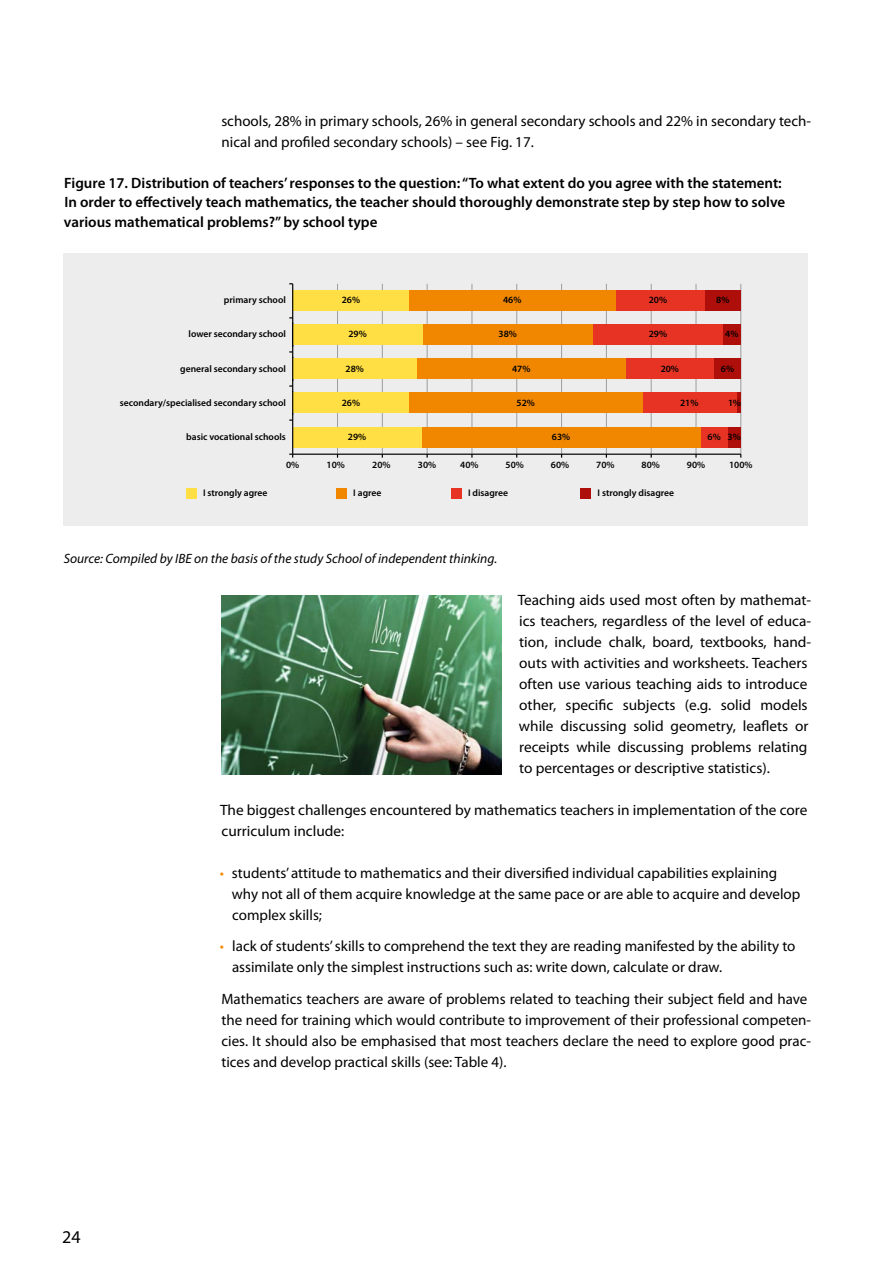
<style>
.page{position:relative;width:893px;height:1263px;background:#fff}
.page>*{position:absolute;margin:0;border:0;box-sizing:border-box;transform-origin:0 0}
.t1{font:18px "Myriad Pro";color:#000}
.t2{font:15px/21px "Myriad Pro";color:#000}
.t3{font:600 15px/19.5px "Myriad Pro";color:#000}
.t4{font:italic 13.5px "Myriad Pro";color:#000}
.t5{font:600 9.6px "Myriad Pro";color:#000}
.s1{color:#f28c00}
</style>
<div class="page">
<div style="left:64px;top:254px;width:744px;height:272px;background:#ededed"></div>
<hr style="left:337px;top:284px;width:1px;height:170px;background:#9d9d9c">
<hr style="left:382px;top:284px;width:1px;height:170px;background:#9d9d9c">
<hr style="left:427px;top:284px;width:1px;height:170px;background:#9d9d9c">
<hr style="left:472px;top:284px;width:1px;height:170px;background:#9d9d9c">
<hr style="left:516px;top:284px;width:1px;height:170px;background:#9d9d9c">
<hr style="left:561px;top:284px;width:1px;height:170px;background:#9d9d9c">
<hr style="left:606px;top:284px;width:1px;height:170px;background:#9d9d9c">
<hr style="left:651px;top:284px;width:1px;height:170px;background:#9d9d9c">
<hr style="left:696px;top:284px;width:1px;height:170px;background:#9d9d9c">
<hr style="left:741px;top:284px;width:1px;height:170px;background:#9d9d9c">
<div style="left:705px;top:290px;width:36px;height:21px;background:#ae0f0a"></div>
<div style="left:615px;top:290px;width:90px;height:21px;background:#e63324"></div>
<div style="left:409px;top:290px;width:206px;height:21px;background:#f18700"></div>
<div style="left:293px;top:290px;width:116px;height:21px;background:#ffdf43"></div>
<hr style="left:293px;top:454px;width:448px;height:1px;background:#000">
<svg style="left:289px;top:317px;width:3px;height:104px"></svg>
<div style="left:581px;top:488px;width:10px;height:11px;background:#ae0f0a"></div>
<div style="left:451px;top:488px;width:10px;height:11px;background:#e63324"></div>
<div style="left:336px;top:488px;width:10px;height:11px;background:#f18700"></div>
<div style="left:186px;top:488px;width:10px;height:11px;background:#ffdf43"></div>
<div style="left:723px;top:324px;width:18px;height:21px;background:#ae0f0a"></div>
<div style="left:593px;top:324px;width:130px;height:21px;background:#e63324"></div>
<div style="left:423px;top:324px;width:170px;height:21px;background:#f18700"></div>
<div style="left:293px;top:324px;width:130px;height:21px;background:#ffdf43"></div>
<div style="left:714px;top:359px;width:27px;height:20px;background:#ae0f0a"></div>
<div style="left:625px;top:359px;width:89px;height:20px;background:#e63324"></div>
<div style="left:417px;top:359px;width:208px;height:20px;background:#f18700"></div>
<div style="left:293px;top:359px;width:124px;height:20px;background:#ffdf43"></div>
<div style="left:736px;top:393px;width:5px;height:20px;background:#ae0f0a"></div>
<div style="left:642px;top:393px;width:94px;height:20px;background:#e63324"></div>
<div style="left:409px;top:393px;width:233px;height:20px;background:#f18700"></div>
<div style="left:293px;top:393px;width:116px;height:20px;background:#ffdf43"></div>
<div style="left:727px;top:427px;width:14px;height:20px;background:#ae0f0a"></div>
<div style="left:701px;top:427px;width:26px;height:20px;background:#e63324"></div>
<div style="left:421px;top:427px;width:280px;height:20px;background:#f18700"></div>
<div style="left:293px;top:427px;width:128px;height:20px;background:#ffdf43"></div>
<hr style="left:292px;top:284px;width:1px;height:170px;background:#000">
<img style="left:221px;top:596px;width:281px;height:178px">
<p class="t2" style="left:221px;top:110px;width:591px">schools, 28% in primary schools, 26% in general secondary schools and 22% in secondary tech&shy;nical and profiled secondary schools) – see Fig. 17.</p>
<p class="t3" style="left:64px;top:172px;width:723px">Figure 17. Distribution of teachers’ responses to the question: “To what extent do you agree with the statement:<br>In order to effectively teach mathematics, the teacher should thoroughly demonstrate step by step how to solve various mathematical problems?” by school type</p>
<p class="t5" style="left:224px;top:294px;width:64px">primary school</p>
<p class="t5" style="left:342px;top:294px;width:20px">26%</p>
<p class="t5" style="left:503px;top:294px;width:20px">46%</p>
<p class="t5" style="left:649px;top:294px;width:20px">20%</p>
<p class="t5" style="left:716px;top:294px;width:15px">8%</p>
<p class="t5" style="left:189px;top:328px;width:99px">lower secondary school</p>
<p class="t5" style="left:180px;top:362px;width:107px">general secondary school</p>
<p class="t5" style="left:120px;top:396px;width:167px">secondary/specialised secondary school</p>
<p class="t5" style="left:186px;top:431px;width:101px">basic vocational schools</p>
<p class="t5" style="left:348px;top:328px;width:20px">29%</p>
<p class="t5" style="left:346px;top:362px;width:20px">28%</p>
<p class="t5" style="left:342px;top:396px;width:20px">26%</p>
<p class="t5" style="left:348px;top:431px;width:20px">29%</p>
<p class="t5" style="left:552px;top:431px;width:20px">63%</p>
<p class="t5" style="left:708px;top:431px;width:35px">6% 3%</p>
<p class="t5" style="left:499px;top:328px;width:20px">38%</p>
<p class="t5" style="left:649px;top:328px;width:20px">29%</p>
<p class="t5" style="left:725px;top:328px;width:15px">4%</p>
<p class="t5" style="left:512px;top:362px;width:20px">47%</p>
<p class="t5" style="left:661px;top:362px;width:20px">20%</p>
<p class="t5" style="left:721px;top:362px;width:15px">6%</p>
<p class="t5" style="left:517px;top:396px;width:20px">52%</p>
<p class="t5" style="left:680px;top:396px;width:20px">21%</p>
<p class="t5" style="left:728px;top:396px;width:14px">1%</p>
<p class="t5" style="left:286px;top:458px;width:15px">0%</p>
<p class="t5" style="left:327px;top:458px;width:20px">10%</p>
<p class="t5" style="left:372px;top:458px;width:20px">20%</p>
<p class="t5" style="left:418px;top:458px;width:20px">30%</p>
<p class="t5" style="left:460px;top:458px;width:20px">40%</p>
<p class="t5" style="left:506px;top:458px;width:20px">50%</p>
<p class="t5" style="left:551px;top:458px;width:20px">60%</p>
<p class="t5" style="left:596px;top:458px;width:20px">70%</p>
<p class="t5" style="left:641px;top:458px;width:20px">80%</p>
<p class="t5" style="left:687px;top:458px;width:20px">90%</p>
<p class="t5" style="left:729px;top:458px;width:25px">100%</p>
<p class="t5" style="left:203px;top:487px;width:66px">I strongly agree</p>
<p class="t5" style="left:353px;top:487px;width:30px">I agree</p>
<p class="t5" style="left:468px;top:487px;width:42px">I disagree</p>
<p class="t5" style="left:598px;top:487px;width:78px">I strongly disagree</p>
<p class="t4" style="left:64px;top:550px;width:435px">Source: Compiled by IBE on the basis of the study School of independent thinking.</p>
<p class="t1" style="left:62px;top:1226px;width:20px">24</p>
<p class="t2" style="left:518px;top:589px;width:295px">Teaching aids used most often by mathemat&shy;ics teachers, regardless of the level of educa&shy;tion, include chalk, board, textbooks, hand&shy;outs with activities and worksheets. Teachers often use various teaching aids to introduce other, specific subjects (e.g. solid models while discussing solid geometry, leaflets or receipts while discussing problems relating to percentages or descriptive statistics).</p>
<p class="t2" style="left:220px;top:799px;width:589px">The biggest challenges encountered by mathematics teachers in implementation of the core curriculum include:</p>
<p class="t2" style="left:232px;top:862px;width:570px;text-indent:-12px"><span class="s1">•</span> students’ attitude to mathematics and their diversified individual capabilities explaining why not all of them acquire knowledge at the same pace or are able to acquire and develop complex skills;</p>
<p class="t2" style="left:232px;top:935px;width:565px;text-indent:-12px"><span class="s1">•</span> lack of students’ skills to comprehend the text they are reading manifested by the ability to assimilate only the simplest instructions such as: write down, calculate or draw.</p>
<p class="t2" style="left:221px;top:988px;width:591px">Mathematics teachers are aware of problems related to teaching their subject field and have the need for training which would contribute to improvement of their professional competen&shy;cies. It should also be emphasised that most teachers declare the need to explore good prac&shy;tices and develop practical skills (see: Table 4).</p>
</div>
